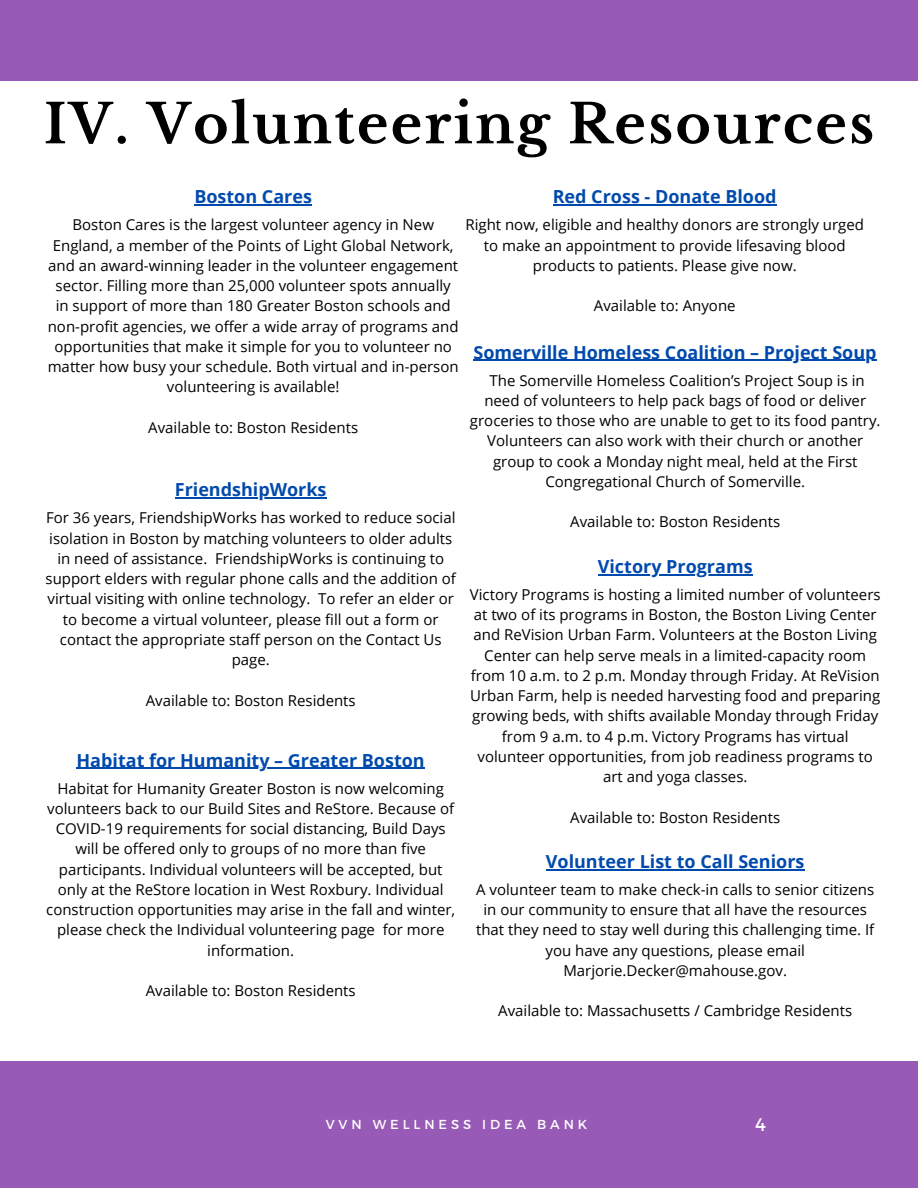
<style>
.page{position:relative;width:918px;height:1188px;background:#fff}
.page>*{position:absolute;margin:0;border:0;box-sizing:border-box;transform-origin:0 0}
.t1{font:700 54px "Libre Baskerville";letter-spacing:.04em;color:#000}
.t2{font:700 18px "Open Sans";color:#004aad}
.t3{font:18px "Montserrat";color:#fff}
.t4{font:15px/20.2px "Open Sans";color:#000;text-align:center}
.t5{font:13.05px "Montserrat";letter-spacing:.3em;color:#fff}
</style>
<div class="page">
<div style="left:0;top:0;width:918px;height:81px;background:#975ab6"></div>
<div style="left:0;top:1061px;width:918px;height:127px;background:#975ab6"></div>
<hr style="left:553px;top:204px;width:224px;height:2px;background:#004aad">
<hr style="left:546px;top:869px;width:259px;height:1px;background:#004aad">
<hr style="left:175px;top:497px;width:152px;height:2px;background:#004aad">
<hr style="left:76px;top:768px;width:349px;height:1px;background:#004aad">
<hr style="left:474px;top:360px;width:403px;height:1px;background:#004aad">
<hr style="left:598px;top:574px;width:155px;height:1px;background:#004aad">
<hr style="left:194px;top:204px;width:118px;height:2px;background:#004aad">
<p class="t1" style="left:44px;top:91px;width:832px">IV. Volunteering Resources</p>
<p class="t2" style="left:553px;top:184px;width:225px">Red Cross - Donate Blood</p>
<p class="t4" style="left:465px;top:214px;width:400px">Right now, eligible and healthy donors are strongly urged to make an appointment to provide lifesaving blood products to patients. Please give now.</p>
<p class="t4" style="left:594px;top:295px;width:143px">Available to: Anyone</p>
<p class="t2" style="left:194px;top:184px;width:119px">Boston Cares</p>
<p class="t4" style="left:48px;top:214px;width:413px">Boston Cares is the largest volunteer agency in New England, a member of the Points of Light Global Network, and an award-winning leader in the volunteer engagement sector. Filling more than 25,000 volunteer spots annually in support of more than 180 Greater Boston schools and non-profit agencies, we offer a wide array of programs and opportunities that make it simple for you to volunteer no matter how busy your schedule. Both virtual and in-person volunteering is available!</p>
<p class="t4" style="left:148px;top:417px;width:212px">Available to: Boston Residents</p>
<p class="t2" style="left:474px;top:339px;width:405px">Somerville Homeless Coalition – Project Soup</p>
<p class="t4" style="left:470px;top:370px;width:412px">The Somerville Homeless Coalition’s Project Soup is in need of volunteers to help pack bags of food or deliver groceries to those who are unable to get to its food pantry.<br>Volunteers can also work with their church or another group to cook a Monday night meal, held at the First Congregational Church of Somerville.</p>
<p class="t4" style="left:570px;top:511px;width:212px">Available to: Boston Residents</p>
<p class="t2" style="left:598px;top:554px;width:156px">Victory Programs</p>
<p class="t4" style="left:470px;top:584px;width:412px">Victory Programs is hosting a limited number of volunteers at two of its programs in Boston, the Boston Living Center and ReVision Urban Farm. Volunteers at the Boston Living Center can help serve meals in a limited-capacity room from 10 a.m. to 2 p.m. Monday through Friday. At ReVision Urban Farm, help is needed harvesting food and preparing growing beds, with shifts available Monday through Friday from 9 a.m. to 4 p.m. Victory Programs has virtual volunteer opportunities, from job readiness programs to art and yoga classes.</p>
<p class="t4" style="left:570px;top:807px;width:212px">Available to: Boston Residents</p>
<p class="t2" style="left:175px;top:477px;width:153px">FriendshipWorks</p>
<p class="t4" style="left:46px;top:507px;width:412px">For 36 years, FriendshipWorks has worked to reduce social isolation in Boston by matching volunteers to older adults in need of assistance. FriendshipWorks is continuing to support elders with regular phone calls and the addition of virtual visiting with online technology. To refer an elder or to become a virtual volunteer, please fill out a form or contact the appropriate staff person on the Contact Us page.</p>
<p class="t4" style="left:146px;top:690px;width:212px">Available to: Boston Residents</p>
<p class="t2" style="left:76px;top:747px;width:350px">Habitat for Humanity – Greater Boston</p>
<p class="t4" style="left:46px;top:778px;width:411px">Habitat for Humanity Greater Boston is now welcoming volunteers back to our Build Sites and ReStore. Because of COVID-19 requirements for social distancing, Build Days will be offered only to groups of no more than five participants. Individual volunteers will be accepted, but only at the ReStore location in West Roxbury. Individual construction opportunities may arise in the fall and winter, please check the Individual volunteering page for more information.</p>
<p class="t4" style="left:146px;top:980px;width:212px">Available to: Boston Residents</p>
<p class="t2" style="left:546px;top:849px;width:260px">Volunteer List to Call Seniors</p>
<p class="t4" style="left:476px;top:879px;width:400px">A volunteer team to make check-in calls to senior citizens in our community to ensure that all have the resources that they need to stay well during this challenging time. If you have any questions, please email Marjorie.Decker@mahouse.gov.</p>
<p class="t4" style="left:498px;top:1000px;width:355px">Available to: Massachusetts / Cambridge Residents</p>
<p class="t5" style="left:326px;top:1116px;width:263px">VVN WELLNESS IDEA BANK</p>
<p class="t3" style="left:755px;top:1113px;width:12px">4</p>
</div>
